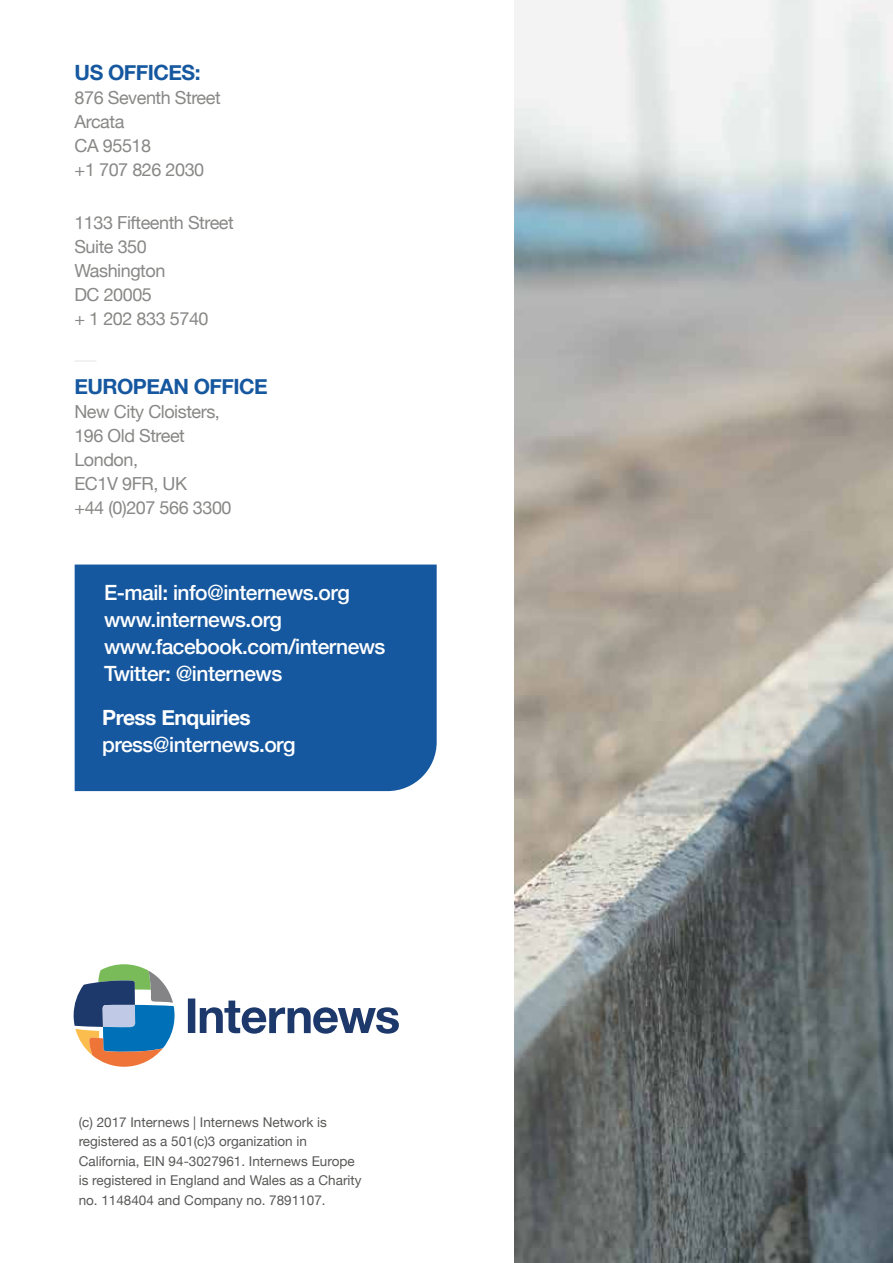
<style>
.page{position:relative;width:893px;height:1263px;background:#fff}
.page>*{position:absolute;margin:0;border:0;box-sizing:border-box;transform-origin:0 0}
.t1{font:500 21px/27px "Helvetica Neue";letter-spacing:-.025em;color:#fff}
.t2{font:700 21px "Helvetica Neue";letter-spacing:-.025em;color:#16589f}
.t3{font:700 21px "Helvetica Neue";letter-spacing:-.025em;color:#fff}
.t4{font:18px/24px "Helvetica Neue";letter-spacing:-.025em;color:#888887}
.t5{font:13.5px/19.5px "Helvetica Neue";color:#585857}
</style>
<div class="page">
<img style="left:515px;top:0;width:378px;height:1263px">
<hr style="left:75px;top:360px;width:21px;height:2px;background:#ededed">
<div style="left:75px;top:564px;width:362px;height:227px;background:#16589f"></div>
<svg style="left:188px;top:998px;width:211px;height:36px"></svg>
<svg style="left:74px;top:964px;width:101px;height:103px"></svg>
<h1 class="t2" style="left:75px;top:56px;width:127px">US OFFICES:</h1>
<h2 class="t4" style="left:75px;top:87px;width:148px">876 Seventh Street<br>Arcata<br>CA 95518<br>+1 707 826 2030</h2>
<h2 class="t4" style="left:74px;top:211px;width:161px">1133 Fifteenth Street<br>Suite 350<br>Washington<br>DC 20005<br>+ 1 202 833 5740</h2>
<h1 class="t2" style="left:74px;top:370px;width:195px">EUROPEAN OFFICE</h1>
<h2 class="t4" style="left:74px;top:401px;width:159px">New City Cloisters,<br>196 Old Street<br>London,<br>EC1V 9FR, UK<br>+44 (0)207 566 3300</h2>
<h1 class="t1" style="left:104px;top:577px;width:283px">E-mail: info@internews.org www.internews.org www.facebook.com/internews<br>Twitter: @internews</h1>
<h1 class="t3" style="left:102px;top:701px;width:150px">Press Enquiries</h1>
<h1 class="t1" style="left:102px;top:729px;width:195px">press@internews.org</h1>
<p class="t5" style="left:79px;top:1113px;width:284px">(c) 2017 Internews | Internews Network is registered as a 501(c)3 organization in California, EIN 94-3027961. Internews Europe is registered in England and Wales as a Charity no. 1148404 and Company no. 7891107.</p>
</div>
